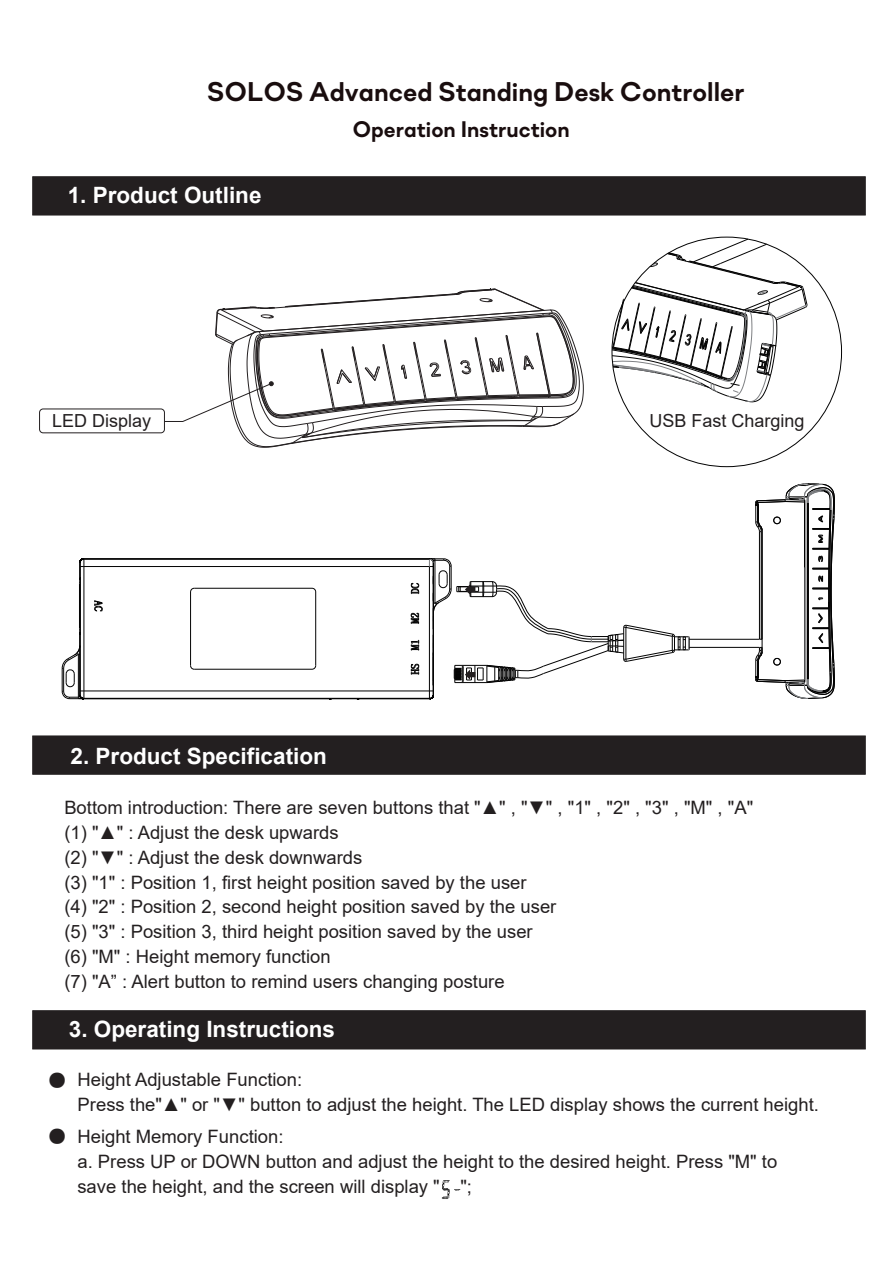
<style>
.page{position:relative;width:893px;height:1263px;background:#fff}
.page>*{position:absolute;margin:0;border:0;box-sizing:border-box;transform-origin:0 0}
.t1{font:700 27px "Soin Sans Neue";color:#190d0e}
.t2{font:700 22.5px "Arial";color:#fff}
.t3{font:700 22.5px "Soin Sans Neue";color:#190d0e}
.t4{font:18.9px "Gulim";color:#231f20}
.t5{font:18.45px/24.8px "Arial";color:#231f20}
.t6{font:18px "Arial";color:#231f20}
</style>
<div class="page">
<div style="left:33px;top:177px;width:832px;height:38px;background:#231f20"></div>
<div style="left:33px;top:736px;width:832px;height:38px;background:#231f20"></div>
<div style="left:33px;top:1010px;width:832px;height:39px;background:#231f20;border:1px solid #231f20"></div>
<div style="left:39px;top:409px;width:126px;height:24px;border:1px solid #231f20;border-radius:4px"></div>
<svg style="left:164px;top:289px;width:420px;height:159px"></svg>
<svg style="left:612px;top:239px;width:196px;height:163px"></svg>
<hr style="left:689px;top:647px;width:70px;height:1px;background:#030303">
<hr style="left:689px;top:639px;width:70px;height:1px;background:#030303">
<svg style="left:94px;top:600px;width:9px;height:12px"></svg>
<svg style="left:411px;top:613px;width:8px;height:11px"></svg>
<svg style="left:411px;top:640px;width:8px;height:11px"></svg>
<svg style="left:411px;top:664px;width:8px;height:11px"></svg>
<svg style="left:411px;top:583px;width:8px;height:11px"></svg>
<hr style="left:84px;top:691px;width:345px;height:1px;background:#030303">
<hr style="left:84px;top:566px;width:1px;height:125px;background:#030303">
<hr style="left:84px;top:566px;width:345px;height:1px;background:#030303">
<hr style="left:194px;top:588px;width:118px;height:1px;background:#030303">
<hr style="left:190px;top:592px;width:1px;height:73px;background:#030303">
<hr style="left:194px;top:669px;width:118px;height:1px;background:#030303">
<hr style="left:315px;top:592px;width:1px;height:73px;background:#030303">
<hr style="left:84px;top:559px;width:345px;height:1px;background:#030303">
<hr style="left:80px;top:579px;width:1px;height:54px;background:#030303">
<hr style="left:79px;top:583px;width:1px;height:45px;background:#030303">
<hr style="left:359px;top:698px;width:71px;height:1px;background:#030303">
<hr style="left:80px;top:634px;width:1px;height:61px;background:#030303">
<hr style="left:84px;top:698px;width:245px;height:1px;background:#030303">
<hr style="left:84px;top:558px;width:346px;height:1px;background:#030303">
<svg style="left:62px;top:645px;width:23px;height:54px"></svg>
<svg style="left:329px;top:698px;width:31px;height:2px"></svg>
<svg style="left:79px;top:558px;width:6px;height:26px"></svg>
<svg style="left:79px;top:628px;width:2px;height:7px"></svg>
<svg style="left:755px;top:483px;width:80px;height:216px"></svg>
<svg style="left:429px;top:558px;width:261px;height:141px"></svg>
<svg style="left:442px;top:1180px;width:18px;height:19px"></svg>
<h1 class="t1" style="left:207px;top:73px;width:539px">SOLOS Advanced Standing Desk Controller</h1>
<p class="t2" style="left:68px;top:180px;width:195px">1. Product Outline</p>
<p class="t6" style="left:52px;top:408px;width:101px">LED Display</p>
<p class="t3" style="left:352px;top:114px;width:219px">Operation Instruction</p>
<p class="t6" style="left:649px;top:408px;width:157px">USB Fast Charging</p>
<p class="t2" style="left:71px;top:740px;width:258px">2. Product Specification</p>
<p class="t5" style="left:64px;top:795px;width:690px">Bottom introduction: There are seven buttons that "▲" , "▼" , "1" , "2" , "3" , "M" , "A" (1) "▲" : Adjust the desk upwards<br>(2) "▼" : Adjust the desk downwards<br>(3) "1" : Position 1, first height position saved by the user<br>(4) "2" : Position 2, second height position saved by the user<br>(5) "3" : Position 3, third height position saved by the user<br>(6) "M" : Height memory function<br>(7) "A” : Alert button to remind users changing posture</p>
<p class="t2" style="left:69px;top:1013px;width:268px">3. Operating Instructions</p>
<p class="t4" style="left:48px;top:1071px;width:20px">●</p>
<p class="t4" style="left:48px;top:1127px;width:20px">●</p>
<p class="t5" style="left:78px;top:1067px;width:743px">Height Adjustable Function:<br>Press the"▲" or "▼" button to adjust the height. The LED display shows the current height.</p>
<p class="t5" style="left:77px;top:1124px;width:701px">Height Memory Function:<br>a. Press UP or DOWN button and adjust the height to the desired height. Press "M" to save the height, and the screen will display " ";</p>
</div>
